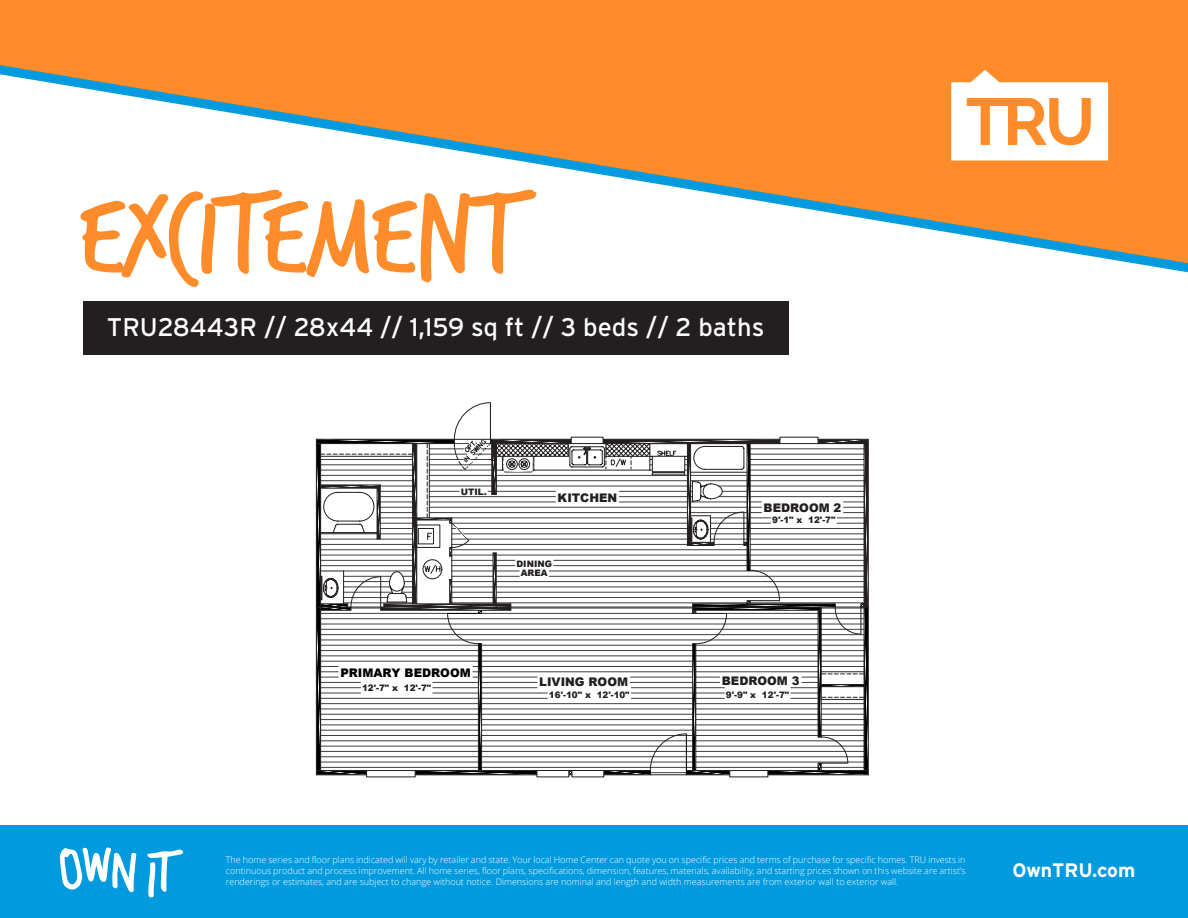
<style>
.page{position:relative;width:1188px;height:918px;background:#fff}
.page>*{position:absolute;margin:0;border:0;box-sizing:border-box;transform-origin:0 0}
.t1{font:120px "Trash Hand";color:#ff8c2b}
.t2{font:25.5px "Interstate";color:#fff}
.t3{font:700 19.5px "Interstate";color:#fff}
.t4{font:900 11.85px "Arial";color:#231f20}
.t5{font:900 11.85px "Arial";color:#000}
.t6{font:300 9px/10.8px "Open Sans";color:#fff;text-align:justify}
.t7{font:900 8.85px/9px "Arial";color:#231f20;text-align:center}
</style>
<div class="page">
<div style="left:0;top:825px;width:1188px;height:93px;background:#009bde"></div>
<div style="left:0;top:0;width:1188px;height:57px;background:#ff8c2b"></div>
<div style="left:83px;top:301px;width:705px;height:54px;background:#231f20"></div>
<svg style="left:0;top:57px;width:1188px;height:216px"></svg>
<svg style="left:951px;top:70px;width:157px;height:90px"></svg>
<svg style="left:60px;top:848px;width:123px;height:49px"></svg>
<svg style="left:315px;top:402px;width:554px;height:375px"></svg>
<svg style="left:451px;top:523px;width:236px;height:252px"></svg>
<p class="t1" style="left:80px;top:177px;width:439px">EXCITEMENT</p>
<p class="t2" style="left:107px;top:313px;width:659px">TRU28443R // 28x44 // 1,159 sq ft // 3 beds // 2 baths</p>
<p class="t7" style="left:461px;top:487px;width:27px">UTIL.</p>
<h3 class="t4" style="left:558px;top:489px;width:61px">KITCHEN</h3>
<p class="t7" style="left:516px;top:559px;width:37px">DINING<br>AREA</p>
<h3 class="t4" style="left:764px;top:500px;width:79px">BEDROOM 2</h3>
<p class="t7" style="left:772px;top:515px;width:65px">9'-1" x 12'-7"</p>
<h3 class="t5" style="left:340px;top:664px;width:132px">PRIMARY BEDROOM</h3>
<p class="t7" style="left:362px;top:684px;width:71px">12'-7" x 12'-7"</p>
<h3 class="t4" style="left:539px;top:673px;width:90px">LIVING ROOM</h3>
<h3 class="t4" style="left:722px;top:672px;width:79px">BEDROOM 3</h3>
<p class="t7" style="left:549px;top:690px;width:82px">16'-10" x 12'-10"</p>
<p class="t7" style="left:726px;top:690px;width:65px">9'-9" x 12'-7"</p>
<p class="t6" style="left:226px;top:854px;width:741px">The home series and floor plans indicated will vary by retailer and state. Your local Home Center can quote you on specific prices and terms of purchase for specific homes. TRU invests in continuous product and process improvement. All home series, floor plans, specifications, dimension, features, materials, availability, and starting prices shown on this website are artist’s renderings or estimates, and are subject to change without notice. Dimensions are nominal and length and width measurements are from exterior wall to exterior wall.</p>
<p class="t3" style="left:1012px;top:859px;width:124px">OwnTRU.com</p>
</div>
